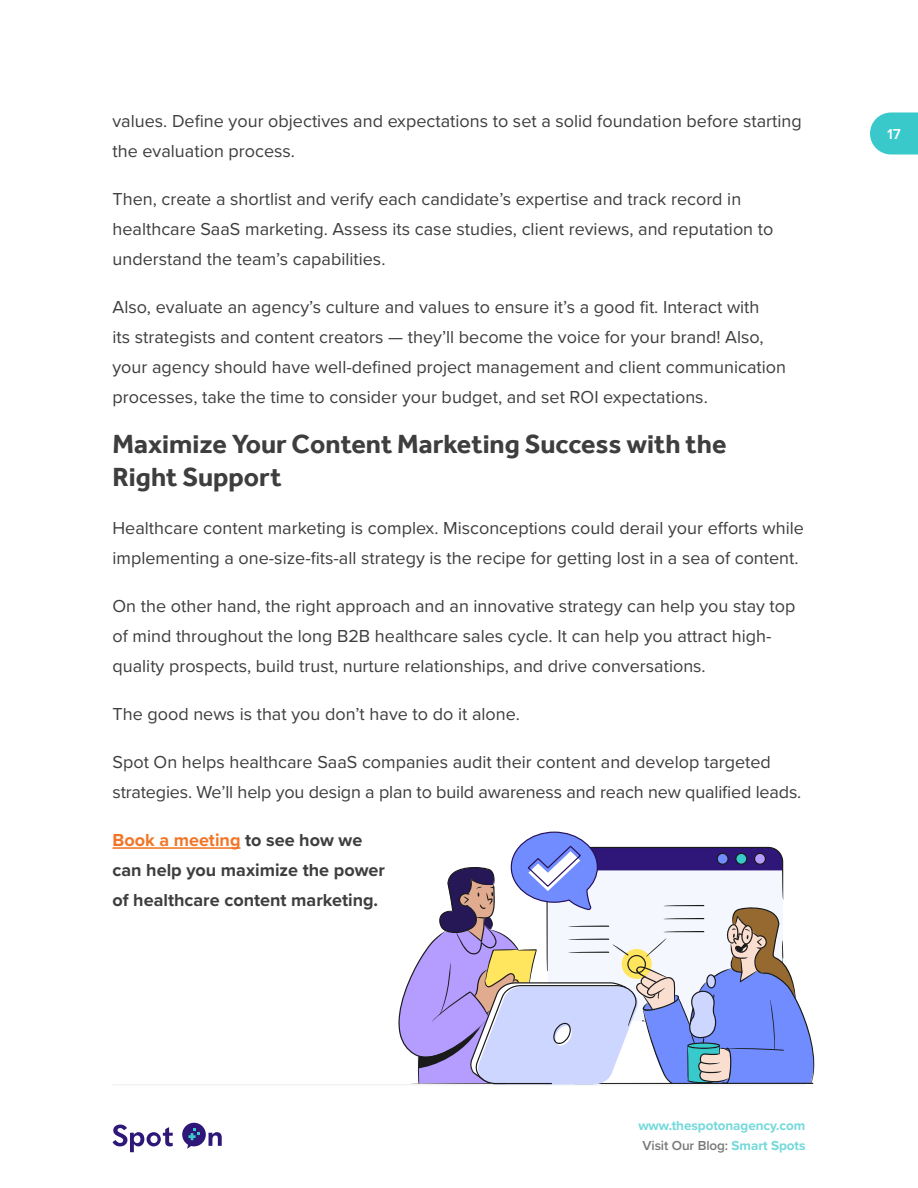
<style>
.page{position:relative;width:918px;height:1188px;background:#fff}
.page>*{position:absolute;margin:0;border:0;box-sizing:border-box;transform-origin:0 0}
.t1{font:700 27px/32.4px "Effra";color:#3e3e3f}
.t2{font:18px/30px "Proxima Nova";color:#3e3e3f}
.t3{font:700 18px/30px "Proxima Nova";color:#3e3e3f}
.t4{font:600 15px "Proxima Nova";color:#fff}
.t5{font:700 13.5px/19.6px "Proxima Nova";letter-spacing:-.005em;color:#74d9db;text-align:center}
.s1{color:#f27527}
.s2{font-weight:600;color:#787879}
</style>
<div class="page">
<hr style="left:112px;top:1084px;width:694px;height:1px;background:#ededed">
<svg style="left:870px;top:112px;width:48px;height:42px;background:#4dced0"></svg>
<svg style="left:112px;top:1124px;width:61px;height:28px"></svg>
<svg style="left:182px;top:1123px;width:40px;height:26px"></svg>
<hr style="left:112px;top:847px;width:129px;height:2px;background:#f27527">
<svg style="left:398px;top:831px;width:417px;height:254px"></svg>
<p class="t2" style="left:112px;top:105px;width:691px">values. Define your objectives and expectations to set a solid foundation before starting the evaluation process.</p>
<p class="t2" style="left:112px;top:183px;width:662px">Then, create a shortlist and verify each candidate’s expertise and track record in healthcare SaaS marketing. Assess its case studies, client reviews, and reputation to understand the team’s capabilities.</p>
<p class="t2" style="left:112px;top:291px;width:675px">Also, evaluate an agency’s culture and values to ensure it’s a good fit. Interact with<br>its strategists and content creators — they’ll become the voice for your brand! Also, your agency should have well-defined project management and client communication processes, take the time to consider your budget, and set ROI expectations.</p>
<h1 class="t1" style="left:112px;top:428px;width:616px">Maximize Your Content Marketing Success with the<br>Right Support</h1>
<p class="t2" style="left:112px;top:512px;width:693px">Healthcare content marketing is complex. Misconceptions could derail your efforts while implementing a one-size-fits-all strategy is the recipe for getting lost in a sea of content.</p>
<p class="t2" style="left:112px;top:590px;width:685px">On the other hand, the right approach and an innovative strategy can help you stay top of mind throughout the long B2B healthcare sales cycle. It can help you attract high&shy;quality prospects, build trust, nurture relationships, and drive conversations.</p>
<p class="t2" style="left:112px;top:698px;width:409px">The good news is that you don’t have to do it alone.</p>
<p class="t2" style="left:112px;top:746px;width:690px">Spot On helps healthcare SaaS companies audit their content and develop targeted strategies. We’ll help you design a plan to build awareness and reach new qualified leads.</p>
<p class="t3" style="left:112px;top:824px;width:274px"><span class="s1">Book a meeting</span> to see how we can help you maximize the power of healthcare content marketing.</p>
<p class="t4" style="left:887px;top:123px;width:15px">17</p>
<p class="t5" style="left:638px;top:1116px;width:169px">www.thespotonagency.com<br><span class="s2">Visit Our Blog:</span> Smart Spots</p>
</div>
